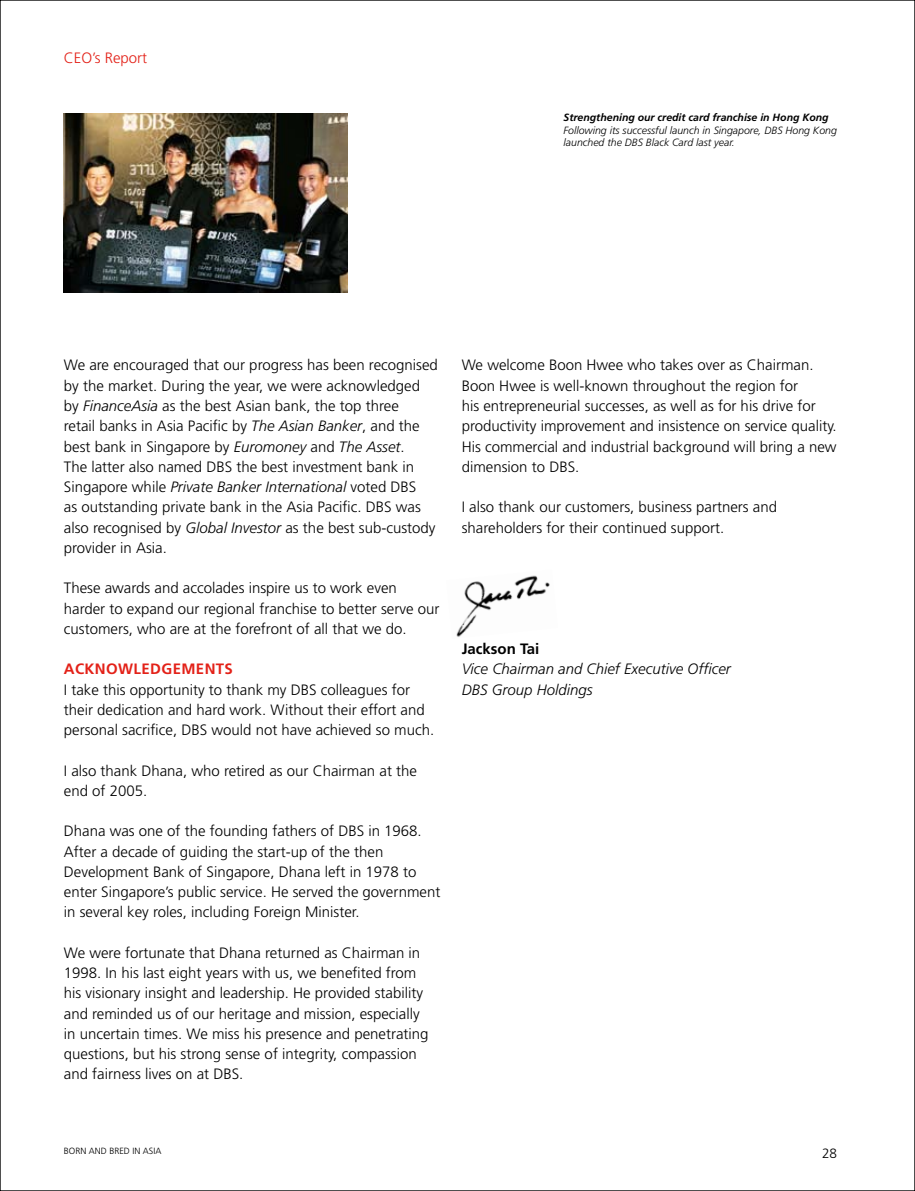
<style>
.page{position:relative;width:915px;height:1191px;background:#fff}
.page>*{position:absolute;margin:0;border:0;box-sizing:border-box;transform-origin:0 0}
.t1{font:300 15px/20.2px "Frutiger";color:#000}
.t2{font:italic 300 15px/20.2px "Frutiger";color:#000}
.t3{font:700 15px "Frutiger";color:#e32118}
.t4{font:300 15px "Frutiger";color:#e32118}
.t5{font:700 15px "Frutiger";color:#000}
.t6{font:300 13.5px "Frutiger";color:#000}
.t7{font:italic 300 10.5px/12.6px "Frutiger";color:#000}
.t8{font:italic 700 10.5px "Frutiger";color:#000}
.t9{font:300 9px "Frutiger";color:#000}
.s1{font-style:italic}
</style>
<div class="page">
<img style="left:456px;top:575px;width:94px;height:62px">
<img style="left:64px;top:113px;width:283px;height:180px">
<p class="t4" style="left:64px;top:49px;width:85px">CEO’s Report</p>
<p class="t8" style="left:563px;top:111px;width:266px">Strengthening our credit card franchise in Hong Kong</p>
<p class="t7" style="left:563px;top:124px;width:275px">Following its successful launch in Singapore, DBS Hong Kong launched the DBS Black Card last year.</p>
<p class="t1" style="left:64px;top:355px;width:375px">We are encouraged that our progress has been recognised by the market. During the year, we were acknowledged by <span class="s1">FinanceAsia</span> as the best Asian bank, the top three<br>retail banks in Asia Pacific by <span class="s1">The Asian Banker</span>, and the best bank in Singapore by <span class="s1">Euromoney</span> and <span class="s1">The Asset</span>.<br>The latter also named DBS the best investment bank in Singapore while <span class="s1">Private Banker International</span> voted DBS<br>as outstanding private bank in the Asia Pacific. DBS was also recognised by <span class="s1">Global Investor</span> as the best sub-custody provider in Asia.</p>
<p class="t1" style="left:64px;top:578px;width:377px">These awards and accolades inspire us to work even harder to expand our regional franchise to better serve our customers, who are at the forefront of all that we do.</p>
<p class="t3" style="left:64px;top:660px;width:23px">ACKNOWLEDGEMENTS</p>
<p class="t1" style="left:64px;top:679px;width:372px">I take this opportunity to thank my DBS colleagues for their dedication and hard work. Without their effort and personal sacrifice, DBS would not have achieved so much.</p>
<p class="t1" style="left:64px;top:760px;width:354px">I also thank Dhana, who retired as our Chairman at the end of 2005.</p>
<p class="t1" style="left:64px;top:821px;width:378px">Dhana was one of the founding fathers of DBS in 1 968.<br>After a decade of guiding the start-up of the then Development Bank of Singapore, Dhana left in 1 978 to enter Singapore’s public service. He served the government in several key roles, including Foreign Minister.</p>
<p class="t1" style="left:64px;top:942px;width:366px">We were fortunate that Dhana returned as Chairman in<br>1 998. In his last eight years with us, we benefited from his visionary insight and leadership. He provided stability and reminded us of our heritage and mission, especially in uncertain times. We miss his presence and penetrating questions, but his strong sense of integrity, compassion and fairness lives on at DBS.</p>
<p class="t1" style="left:461px;top:355px;width:376px">We welcome Boon Hwee who takes over as Chairman.<br>Boon Hwee is well-known throughout the region for<br>his entrepreneurial successes, as well as for his drive for productivity improvement and insistence on service quality.<br>His commercial and industrial background will bring a new dimension to DBS.</p>
<p class="t1" style="left:461px;top:497px;width:317px">I also thank our customers, business partners and shareholders for their continued support.</p>
<p class="t5" style="left:461px;top:640px;width:79px">JACKSON TAI</p>
<p class="t2" style="left:461px;top:659px;width:270px">Vice Chairman and Chief Executive Officer<br>DBS Group Holdings</p>
<p class="t9" style="left:64px;top:1145px;width:99px">BORN AND BRED IN ASIA</p>
<p class="t6" style="left:821px;top:1145px;width:17px">28</p>
</div>
